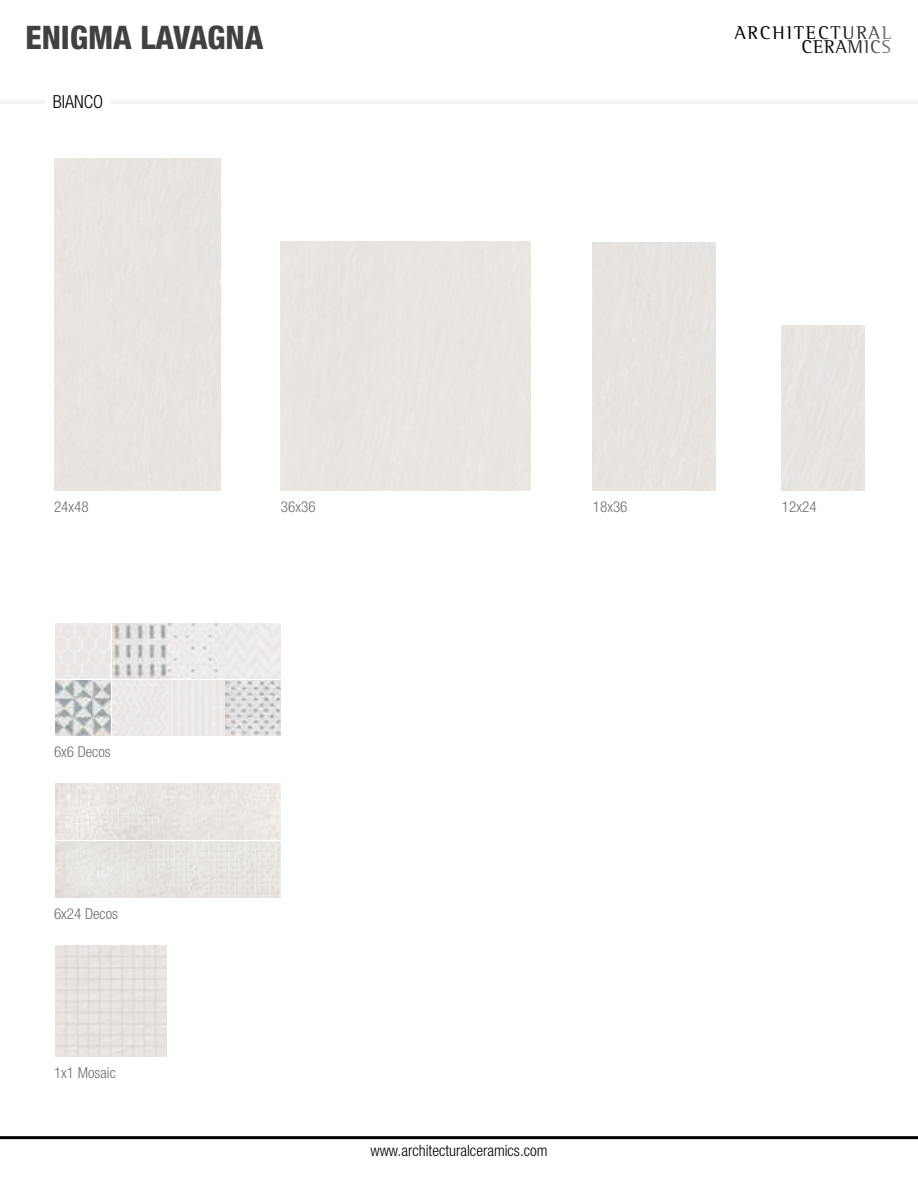
<style>
.page{position:relative;width:918px;height:1188px;background:#fff}
.page>*{position:absolute;margin:0;border:0;box-sizing:border-box;transform-origin:0 0}
.t1{font:800 condensed 32.4px "Helvetica Neue LT Std";color:#414042}
.t2{font:19.05px/14.1px "Rotis Semi Serif Std";letter-spacing:.1em;color:#000;text-align:right}
.t3{font:300 condensed 18px "Helvetica Neue LT Std";color:#000}
.t4{font:300 condensed 15.6px "Helvetica Neue LT Std";color:#000}
.t5{font:300 condensed 15px "Helvetica Neue";color:#6d6e71}
</style>
<div class="page">
<hr style="left:0;top:1136px;width:918px;height:3px;background:#000">
<hr style="left:0;top:100px;width:918px;height:4px;background:#f3f3f3">
<div style="left:45px;top:81px;width:66px;height:41px;background:#fff"></div>
<img style="left:55px;top:624px;width:55px;height:112px">
<img style="left:112px;top:624px;width:55px;height:112px">
<div style="left:169px;top:624px;width:55px;height:112px;background:#edeae8"></div>
<img style="left:226px;top:624px;width:55px;height:112px">
<img style="left:55px;top:784px;width:226px;height:55px">
<div style="left:55px;top:842px;width:226px;height:55px;background:#e7e4e1"></div>
<h1 class="t1" style="left:26px;top:17px;width:239px">ENIGMA LAVAGNA</h1>
<p class="t3" style="left:53px;top:91px;width:52px">BIANCO</p>
<p class="t2" style="left:735px;top:26px;width:158px">ARCHITECTURAL<br>CERAMICS</p>
<p class="t5" style="left:54px;top:498px;width:36px">24x48</p>
<p class="t5" style="left:54px;top:743px;width:58px">6x6 Decos</p>
<p class="t5" style="left:54px;top:905px;width:66px">6x24 Decos</p>
<p class="t5" style="left:54px;top:1064px;width:63px">1x1 Mosaic</p>
<p class="t5" style="left:281px;top:498px;width:36px">36x36</p>
<p class="t5" style="left:593px;top:498px;width:36px">18x36</p>
<p class="t5" style="left:782px;top:498px;width:36px">12x24</p>
<p class="t4" style="left:370px;top:1142px;width:179px">www.architecturalceramics.com</p>
</div>
